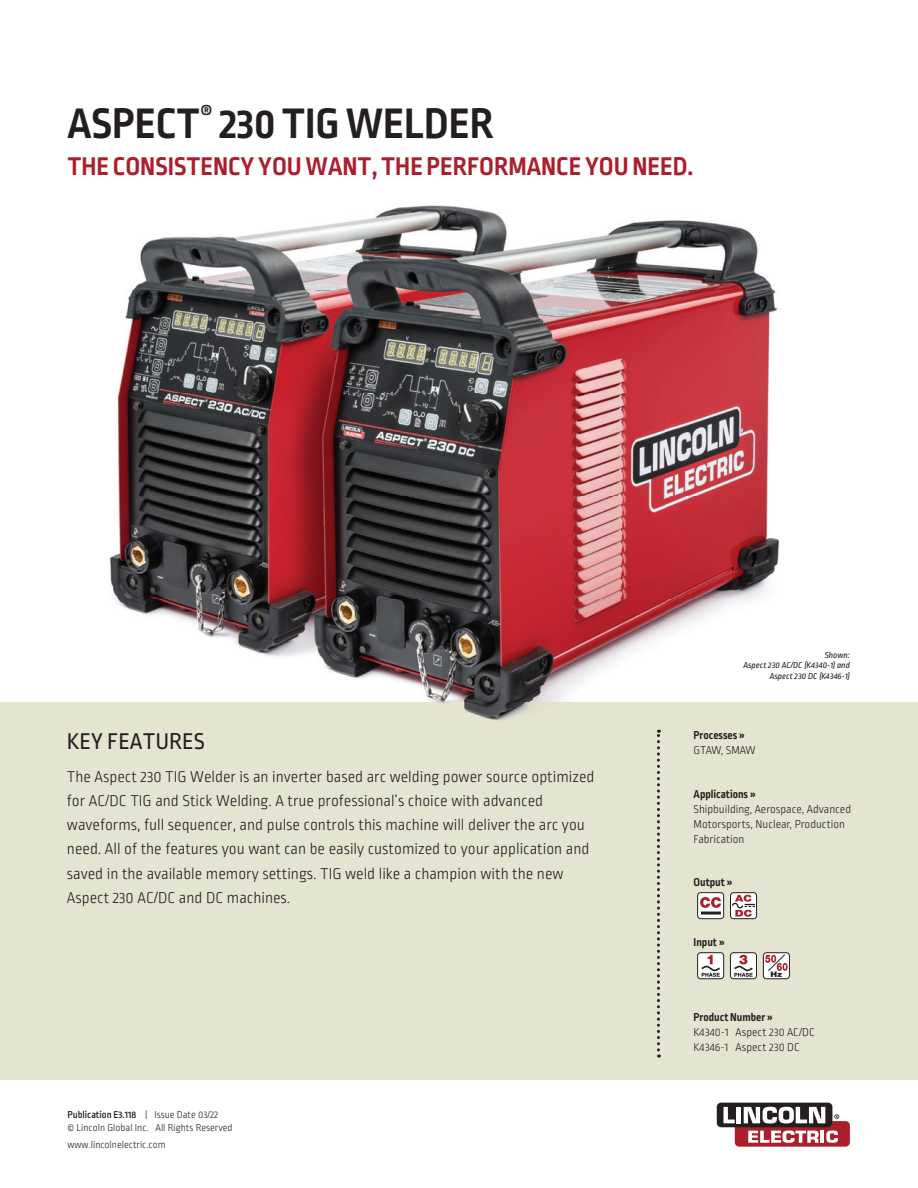
<style>
.page{position:relative;width:918px;height:1188px;background:#fff}
.page>*{position:absolute;margin:0;border:0;box-sizing:border-box;transform-origin:0 0}
.t1{font:700 45px "Ropa Sans Pro";color:#231f20}
.t2{font:700 27px "Ropa Sans Pro";color:#ab1e2c}
.t3{font:24px "Ropa Sans Pro";color:#231f20}
.t4{font:300 16.5px/24px "Ropa Sans Pro";color:#231f20}
.t5{font:300 12px/15px "Ropa Sans Pro";color:#231f20}
.t6{font:700 12px "Ropa Sans Pro";color:#231f20}
.t7{font:300 12px "Ropa Sans Pro";letter-spacing:-.02em;color:#231f20}
.t8{font:300 10.5px/13.5px "Ropa Sans Pro";color:#231f20}
.t9{font:italic 9px/10.5px "Ropa Sans Pro";color:#231f20;text-align:right}
.s1{font-weight:500}
</style>
<div class="page">
<div style="left:0;top:702px;width:918px;height:378px;background:#e4e5d0"></div>
<div style="left:717px;top:1103px;width:115px;height:24px;background:#231f20;border-radius:4px"></div>
<svg style="left:724px;top:1107px;width:126px;height:40px"></svg>
<img style="left:110px;top:205px;width:669px;height:515px">
<svg style="left:657px;top:730px;width:3px;height:328px"></svg>
<div style="left:698px;top:893px;width:26px;height:26px;background:#fff;border-radius:3px"></div>
<div style="left:697px;top:892px;width:27px;height:27px;border:1px solid #231f20;border-radius:3px"></div>
<svg style="left:700px;top:897px;width:21px;height:11px"></svg>
<hr style="left:701px;top:912px;width:20px;height:3px;background:#231f20">
<svg style="left:731px;top:893px;width:26px;height:26px"></svg>
<div style="left:730px;top:892px;width:27px;height:27px;border:1px solid #231f20;border-radius:3px"></div>
<svg style="left:731px;top:895px;width:24px;height:22px"></svg>
<div style="left:698px;top:953px;width:26px;height:26px;background:#fff;border-radius:3px"></div>
<div style="left:697px;top:952px;width:27px;height:27px;border:1px solid #231f20;border-radius:3px"></div>
<svg style="left:701px;top:955px;width:19px;height:22px"></svg>
<div style="left:730px;top:953px;width:26px;height:26px;background:#fff;border-radius:3px"></div>
<div style="left:730px;top:952px;width:27px;height:27px;border:1px solid #231f20;border-radius:3px"></div>
<svg style="left:734px;top:955px;width:19px;height:22px"></svg>
<div style="left:763px;top:952px;width:27px;height:27px;border:1px solid #231f20;border-radius:3px"></div>
<svg style="left:765px;top:953px;width:23px;height:24px"></svg>
<h1 class="t1" style="left:68px;top:98px;width:428px">ASPECT<sup>®</sup> 230 TIG WELDER</h1>
<h2 class="t2" style="left:68px;top:151px;width:627px">THE CONSISTENCY YOU WANT, THE PERFORMANCE YOU NEED.</h2>
<p class="t9" style="left:743px;top:650px;width:108px">Shown:<br>Aspect 230 AC/DC (K4340-1) and<br>Aspect 230 DC (K4346-1)</p>
<h3 class="t3" style="left:67px;top:728px;width:139px">KEY FEATURES</h3>
<p class="t4" style="left:67px;top:766px;width:529px">The Aspect 230 TIG Welder is an inverter based arc welding power source optimized for AC/DC TIG and Stick Welding. A true professional’s choice with advanced waveforms, full sequencer, and pulse controls this machine will deliver the arc you need. All of the features you want can be easily customized to your application and saved in the available memory settings. TIG weld like a champion with the new Aspect 230 AC/DC and DC machines.</p>
<p class="t8" style="left:68px;top:1108px;width:167px"><span class="s1">Publication E3.118</span> | Issue Date 03/22<br>© Lincoln Global Inc. All Rights Reserved</p>
<p class="t8" style="left:68px;top:1138px;width:100px">www.lincolnelectric.com</p>
<p class="t6" style="left:694px;top:729px;width:53px">Processes »</p>
<p class="t7" style="left:694px;top:744px;width:64px">GTAW, SMAW</p>
<p class="t6" style="left:694px;top:787px;width:64px">Applications »</p>
<p class="t5" style="left:694px;top:802px;width:159px">Shipbuilding, Aerospace, Advanced<br>Motorsports, Nuclear, Production<br>Fabrication</p>
<p class="t6" style="left:694px;top:876px;width:41px">Output »</p>
<p class="t6" style="left:694px;top:936px;width:33px">Input »</p>
<p class="t6" style="left:694px;top:1011px;width:81px">Product Number »</p>
<p class="t5" style="left:694px;top:1026px;width:123px">K4340-1 Aspect 230 AC/DC<br>K4346-1 Aspect 230 DC</p>
</div>
